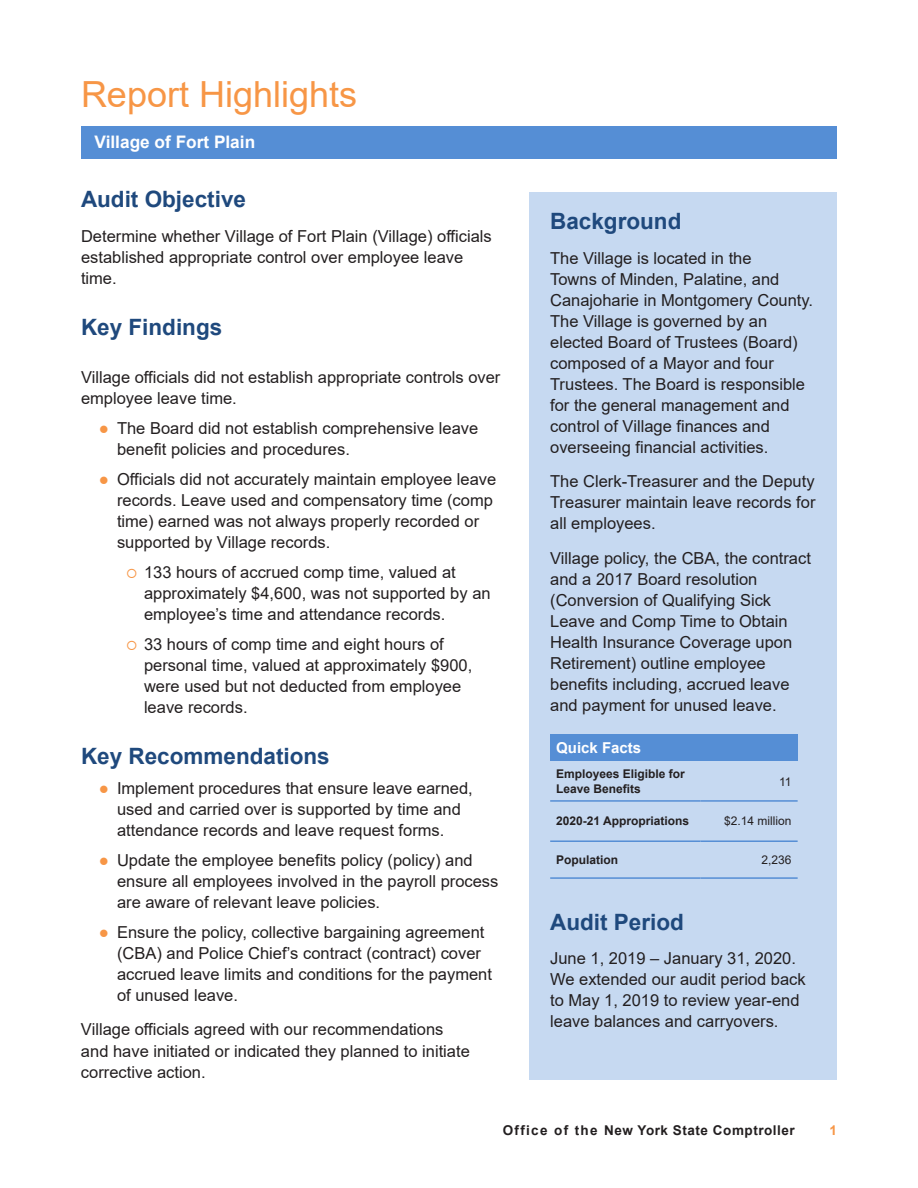
<style>
.page{position:relative;width:918px;height:1188px;background:#fff}
.page>*{position:absolute;margin:0;border:0;box-sizing:border-box;transform-origin:0 0}
.Section_Heads{font:36px "Arial";color:#f79646}
._2_Subheads{font:700 22.5px "Arial";color:#1f497d}
.t1{font:700 17.25px "Arial";color:#fff}
.Body_Text{font:16.5px/21px "Arial";color:#231f20}
.Footnotes{font:700 15px "Arial";color:#fff}
.t2{font:700 13.5px "Arial";letter-spacing:.04em;color:#231f20}
.t3{font:700 13.5px "Arial";color:#f79646}
.Footnotes-2{font:700 12px/15px "Arial";color:#231f20}
.Footnotes-3{font:12px "Arial";color:#231f20}
.s1{color:#f79646}
</style>
<div class="page">
<hr style="left:81px;top:126px;width:756px;height:3px;background:#558ed5">
<div style="left:529px;top:192px;width:308px;height:888px;background:#c6d9f1"></div>
<div style="left:81px;top:128px;width:756px;height:31px;background:#558ed5"></div>
<div style="left:550px;top:734px;width:248px;height:27px;background:#558ed5"></div>
<hr style="left:550px;top:800px;width:150px;height:2px;background:#558ed5">
<hr style="left:700px;top:800px;width:98px;height:2px;background:#558ed5">
<hr style="left:550px;top:840px;width:150px;height:2px;background:#558ed5">
<hr style="left:700px;top:840px;width:98px;height:2px;background:#558ed5">
<hr style="left:550px;top:877px;width:150px;height:2px;background:#558ed5">
<hr style="left:700px;top:877px;width:98px;height:2px;background:#558ed5">
<p class="Section_Heads" style="left:81px;top:70px;width:278px">Report Highlights</p>
<p class="t1" style="left:94px;top:129px;width:162px">Village of Fort Plain</p>
<p class="_2_Subheads" style="left:81px;top:184px;width:167px">Audit Objective</p>
<p class="Body_Text" style="left:81px;top:226px;width:412px">Determine whether Village of Fort Plain (Village) officials established appropriate control over employee leave time.</p>
<p class="_2_Subheads" style="left:81px;top:311px;width:143px">Key Findings</p>
<p class="Body_Text" style="left:81px;top:367px;width:421px">Village officials did not establish appropriate controls over employee leave time.</p>
<p class="Body_Text" style="left:117px;top:418px;width:363px;text-indent:-18px"><span class="s1">●</span> The Board did not establish comprehensive leave benefit policies and procedures.</p>
<p class="Body_Text" style="left:117px;top:469px;width:381px;text-indent:-18px"><span class="s1">●</span> Officials did not accurately maintain employee leave records. Leave used and compensatory time (comp time) earned was not always properly recorded or supported by Village records.</p>
<p class="Body_Text" style="left:144px;top:562px;width:348px;text-indent:-18px"><span class="s1">○</span> 133 hours of accrued comp time, valued at approximately $4,600, was not supported by an employee’s time and attendance records.</p>
<p class="Body_Text" style="left:144px;top:634px;width:330px;text-indent:-18px"><span class="s1">○</span> 33 hours of comp time and eight hours of personal time, valued at approximately $900, were used but not deducted from employee leave records.</p>
<p class="_2_Subheads" style="left:81px;top:740px;width:250px">Key Recommendations</p>
<p class="Body_Text" style="left:117px;top:778px;width:357px;text-indent:-18px"><span class="s1">●</span> Implement procedures that ensure leave earned, used and carried over is supported by time and attendance records and leave request forms.</p>
<p class="Body_Text" style="left:117px;top:850px;width:383px;text-indent:-18px"><span class="s1">●</span> Update the employee benefits policy (policy) and ensure all employees involved in the payroll process are aware of relevant leave policies.</p>
<p class="Body_Text" style="left:117px;top:922px;width:377px;text-indent:-18px"><span class="s1">●</span> Ensure the policy, collective bargaining agreement (CBA) and Police Chief’s contract (contract) cover accrued leave limits and conditions for the payment of unused leave.</p>
<p class="Body_Text" style="left:81px;top:1019px;width:390px">Village officials agreed with our recommendations and have initiated or indicated they planned to initiate corrective action.</p>
<p class="_2_Subheads" style="left:550px;top:206px;width:133px">Background</p>
<p class="Body_Text" style="left:550px;top:247px;width:264px">The Village is located in the<br>Towns of Minden, Palatine, and<br>Canajoharie in Montgomery County.<br>The Village is governed by an elected Board of Trustees (Board) composed of a Mayor and four<br>Trustees. The Board is responsible for the general management and control of Village finances and overseeing financial activities.</p>
<p class="Body_Text" style="left:550px;top:471px;width:267px;text-align:justify">The Clerk-Treasurer and the Deputy Treasurer maintain leave records for all employees.</p>
<p class="Body_Text" style="left:550px;top:548px;width:262px">Village policy, the CBA, the contract and a 2017 Board resolution (Conversion of Qualifying Sick<br>Leave and Comp Time to Obtain<br>Health Insurance Coverage upon<br>Retirement) outline employee benefits including, accrued leave and payment for unused leave.</p>
<p class="Footnotes" style="left:556px;top:738px;width:87px">Quick Facts</p>
<p class="Footnotes-2" style="left:556px;top:766px;width:130px">Employees Eligible for<br>Leave Benefits</p>
<p class="Footnotes-3" style="left:779px;top:773px;width:14px">11</p>
<p class="Footnotes-2" style="left:556px;top:814px;width:134px">2020-21 Appropriations</p>
<p class="Footnotes-3" style="left:724px;top:813px;width:69px">$2.14 million</p>
<p class="Footnotes-2" style="left:556px;top:852px;width:64px">Population</p>
<p class="Footnotes-3" style="left:762px;top:852px;width:32px">2,236</p>
<p class="_2_Subheads" style="left:550px;top:906px;width:135px">Audit Period</p>
<p class="Body_Text" style="left:550px;top:948px;width:257px">June 1, 2019 – January 31, 2020.<br>We extended our audit period back to May 1, 2019 to review year-end leave balances and carryovers.</p>
<p class="t2" style="left:503px;top:1121px;width:294px">Office of the New York State Comptroller</p>
<p class="t3" style="left:829px;top:1121px;width:9px">1</p>
</div>
